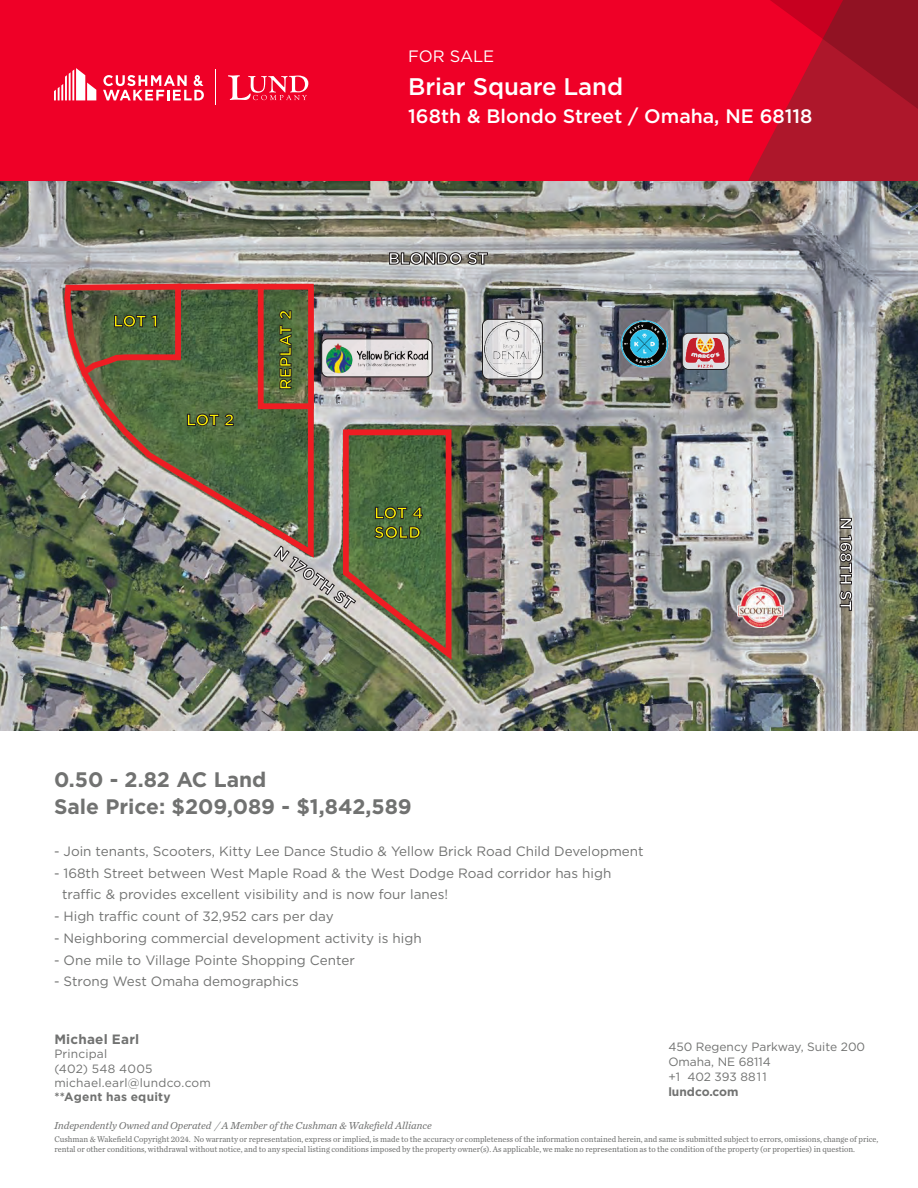
<style>
.page{position:relative;width:918px;height:1188px;background:#fff}
.page>*{position:absolute;margin:0;border:0;box-sizing:border-box;transform-origin:0 0}
.t1{font:500 24px "Gotham";letter-spacing:-.005em;color:#fff}
.Subheading_-_gray{font:700 21px "Gotham";color:#717271}
.t2{font:500 19.5px "Gotham";color:#fff}
.t3{font:16.5px "Gotham";color:#fff}
.t4{font:700 16.2px "Gotham";color:#fff}
.t5{font:700 16.2px/19.5px "Gotham";letter-spacing:-.015em;color:#fff101}
.Body_Text_-_Bullet{font:13.5px "Gotham";color:#717271}
.t6{font:700 13.5px "Gotham";letter-spacing:.015em;color:#717271}
.t7{font:12px/14.4px "Gotham";color:#717271}
.t8{font:700 12px "Gotham";letter-spacing:.02em;color:#717271}
.t9{font:700 12px "Gotham";color:#717271}
.t10{font:italic 10.5px "Chronicle Text G2";color:#717271}
.t11{font:8.7px/10.4px "Chronicle Text G2";color:#717271;scale:.95 1}
</style>
<div class="page">
<img style="left:0;top:181px;width:918px;height:549px">
<svg style="left:389px;top:252px;width:99px;height:13px"></svg>
<svg style="left:840px;top:518px;width:12px;height:11px"></svg>
<svg style="left:840px;top:535px;width:12px;height:49px"></svg>
<svg style="left:840px;top:590px;width:12px;height:21px"></svg>
<img style="left:274px;top:424px;width:180px;height:242px">
<div style="left:682px;top:333px;width:47px;height:37px;border:1px solid #211e1e;border-radius:6px"></div>
<img style="left:737px;top:587px;width:46px;height:40px">
<img style="left:684px;top:333px;width:45px;height:38px">
<img style="left:616px;top:316px;width:56px;height:56px">
<img style="left:320px;top:338px;width:114px;height:40px">
<svg style="left:483px;top:319px;width:59px;height:60px"></svg>
<div style="left:482px;top:319px;width:61px;height:60px;border:1px solid #211e1e;border-radius:6px"></div>
<img style="left:485px;top:321px;width:55px;height:56px">
<svg style="left:61px;top:281px;width:123px;height:100px;background:#775e47"></svg>
<svg style="left:255px;top:281px;width:65px;height:131px;background:#765a41"></svg>
<img style="left:76px;top:364px;width:241px;height:199px">
<div style="left:178px;top:284px;width:83px;height:6px;background:#ee1d23"></div>
<div style="left:0;top:0;width:918px;height:181px;background:#ef0027"></div>
<svg style="left:748px;top:0;width:170px;height:181px"></svg>
<svg style="left:228px;top:75px;width:80px;height:25px"></svg>
<hr style="left:216px;top:69px;width:1px;height:36px;background:#fff">
<svg style="left:54px;top:68px;width:42px;height:32px"></svg>
<svg style="left:103px;top:75px;width:101px;height:25px"></svg>
<h3 class="t3" style="left:408px;top:45px;width:88px">FOR SALE</h3>
<h1 class="t1" style="left:408px;top:71px;width:216px">Briar Square Land</h1>
<h3 class="t2" style="left:408px;top:104px;width:406px">168th &amp; Blondo Street / Omaha, NE 68118</h3>
<p class="t5" style="left:113px;top:311px;width:46px">LOT 1</p>
<p class="t5" style="left:186px;top:410px;width:50px">LOT 2</p>
<p class="t5" style="left:276px;top:390px;width:82px;rotate:-90deg">REPLAT 2</p>
<p class="t4" style="left:388px;top:248px;width:101px">BLONDO ST</p>
<p class="t4" style="left:283px;top:541px;width:96px;rotate:36deg">N 170TH ST</p>
<p class="t5" style="left:374px;top:503px;width:51px">LOT 4<br>SOLD</p>
<p class="Subheading_-_gray" style="left:54px;top:765px;width:214px">0.50 - 2.82 AC Land</p>
<p class="Subheading_-_gray" style="left:54px;top:792px;width:359px">Sale Price: $209,089 - $1,842,589</p>
<p class="Body_Text_-_Bullet" style="left:54px;top:842px;width:591px">- Join tenants, Scooters, Kitty Lee Dance Studio &amp; Yellow Brick Road Child Development</p>
<p class="Body_Text_-_Bullet" style="left:54px;top:864px;width:559px">- 168th Street between West Maple Road &amp; the West Dodge Road corridor has high</p>
<p class="Body_Text_-_Bullet" style="left:62px;top:886px;width:388px">traffic &amp; provides excellent visibility and is now four lanes!</p>
<p class="Body_Text_-_Bullet" style="left:54px;top:908px;width:281px">- High traffic count of 32,952 cars per day</p>
<p class="Body_Text_-_Bullet" style="left:54px;top:929px;width:369px">- Neighboring commercial development activity is high</p>
<p class="Body_Text_-_Bullet" style="left:54px;top:951px;width:302px">- One mile to Village Pointe Shopping Center</p>
<p class="Body_Text_-_Bullet" style="left:54px;top:973px;width:246px">- Strong West Omaha demographics</p>
<p class="t4" style="left:857px;top:517px;width:95px;rotate:90deg">N 168TH ST</p>
<h3 class="t6" style="left:54px;top:1030px;width:86px">Michael Earl</h3>
<h3 class="t7" style="left:54px;top:1046px;width:158px">Principal<br>(402) 548 4005 michael.earl@lundco.com</h3>
<h3 class="t8" style="left:54px;top:1089px;width:118px">**Agent has equity</h3>
<h3 class="t7" style="left:668px;top:1039px;width:198px;line-height:15px">450 Regency Parkway, Suite 200<br>Omaha, NE 68114<br>+1 402 393 8811</h3>
<h3 class="t9" style="left:668px;top:1084px;width:72px">lundco.com</h3>
<p class="t11" style="left:54px;top:1133px;width:869px">Cushman &amp; Wakefield Copyright 2024. No warranty or representation, express or implied, is made to the accuracy or completeness of the information contained herein, and same is submitted subject to errors, omissions, change of price, rental or other conditions, withdrawal without notice, and to any special listing conditions imposed by the property owner(s). As applicable, we make no representation as to the condition of the property (or properties) in question.</p>
<p class="t10" style="left:54px;top:1117px;width:379px">Independently Owned and Operated / A Member of the Cushman &amp; Wakefield Alliance</p>
</div>
